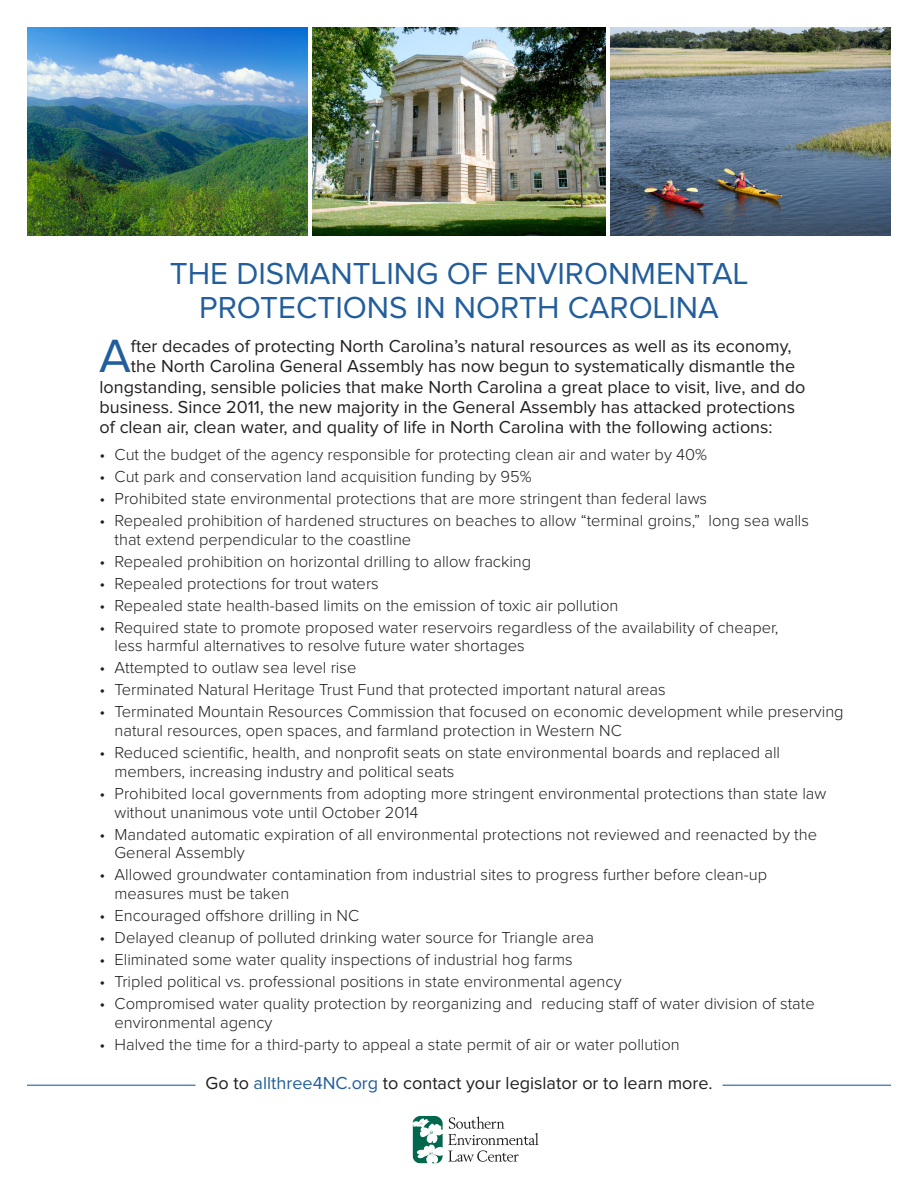
<style>
.page{position:relative;width:918px;height:1188px;background:#fff}
.page>*{position:absolute;margin:0;border:0;box-sizing:border-box;transform-origin:0 0}
.t1{font:48.3px "Proxima Nova";color:#225e9b}
.t2{font:31.5px/34.5px "Proxima Nova";color:#225e9b;text-align:center}
.t3{font:18px "Proxima Nova";color:#231f20}
.t4{font:300 16.5px/18.8px "Proxima Nova";color:#231f20}
.s1{color:#225e9b}
</style>
<div class="page">
<svg style="left:413px;top:1116px;width:126px;height:47px"></svg>
<hr style="left:27px;top:1085px;width:168px;height:1px;background:#225e9b">
<hr style="left:723px;top:1085px;width:168px;height:1px;background:#225e9b">
<img style="left:312px;top:27px;width:294px;height:208px">
<img style="left:27px;top:27px;width:281px;height:208px">
<img style="left:610px;top:27px;width:281px;height:208px">
<p class="t2" style="left:170px;top:257px;width:580px">THE DISMANTLING OF ENVIRONMENTAL<br>PROTECTIONS IN NORTH CAROLINA</p>
<p class="t1" style="left:99px;top:329px;width:33px">A</p>
<p class="t3" style="left:131px;top:336px;width:662px">fter decades of protecting North Carolina’s natural resources as well as its economy,</p>
<p class="t3" style="left:131px;top:356px;width:666px">the North Carolina General Assembly has now begun to systematically dismantle the</p>
<p class="t3" style="left:100px;top:376px;width:707px">longstanding, sensible policies that make North Carolina a great place to visit, live, and do</p>
<p class="t3" style="left:100px;top:397px;width:697px">business. Since 2011, the new majority in the General Assembly has attacked protections</p>
<p class="t3" style="left:100px;top:417px;width:675px">of clean air, clean water, and quality of life in North Carolina with the following actions:</p>
<p class="t4" style="left:100px;top:445px;width:609px">• Cut the budget of the agency responsible for protecting clean air and water by 40%</p>
<p class="t4" style="left:100px;top:467px;width:434px">• Cut park and conservation land acquisition funding by 95%</p>
<p class="t4" style="left:100px;top:489px;width:609px">• Prohibited state environmental protections that are more stringent than federal laws</p>
<p class="t4" style="left:115px;top:511px;width:696px;text-indent:-15px">• Repealed prohibition of hardened structures on beaches to allow “terminal groins,” long sea walls that extend perpendicular to the coastline</p>
<p class="t4" style="left:100px;top:552px;width:433px">• Repealed prohibition on horizontal drilling to allow fracking</p>
<p class="t4" style="left:100px;top:574px;width:281px">• Repealed protections for trout waters</p>
<p class="t4" style="left:100px;top:596px;width:520px">• Repealed state health-based limits on the emission of toxic air pollution</p>
<p class="t4" style="left:115px;top:618px;width:665px;text-indent:-15px">• Required state to promote proposed water reservoirs regardless of the availability of cheaper, less harmful alternatives to resolve future water shortages</p>
<p class="t4" style="left:100px;top:659px;width:258px">• Attempted to outlaw sea level rise</p>
<p class="t4" style="left:100px;top:681px;width:568px">• Terminated Natural Heritage Trust Fund that protected important natural areas</p>
<p class="t4" style="left:115px;top:703px;width:731px;text-indent:-15px">• Terminated Mountain Resources Commission that focused on economic development while preserving natural resources, open spaces, and farmland protection in Western NC</p>
<p class="t4" style="left:115px;top:744px;width:667px;text-indent:-15px">• Reduced scientific, health, and nonprofit seats on state environmental boards and replaced all members, increasing industry and political seats</p>
<p class="t4" style="left:115px;top:784px;width:713px;text-indent:-15px">• Prohibited local governments from adopting more stringent environmental protections than state law without unanimous vote until October 2014</p>
<p class="t4" style="left:115px;top:825px;width:704px;text-indent:-15px">• Mandated automatic expiration of all environmental protections not reviewed and reenacted by the<br>General Assembly</p>
<p class="t4" style="left:115px;top:866px;width:654px;text-indent:-15px">• Allowed groundwater contamination from industrial sites to progress further before clean-up measures must be taken</p>
<p class="t4" style="left:100px;top:907px;width:261px">• Encouraged offshore drilling in NC</p>
<p class="t4" style="left:100px;top:929px;width:496px">• Delayed cleanup of polluted drinking water source for Triangle area</p>
<p class="t4" style="left:100px;top:950px;width:475px">• Eliminated some water quality inspections of industrial hog farms</p>
<p class="t4" style="left:100px;top:972px;width:524px">• Tripled political vs. professional positions in state environmental agency</p>
<p class="t4" style="left:115px;top:994px;width:702px;text-indent:-15px">• Compromised water quality protection by reorganizing and reducing staff of water division of state environmental agency</p>
<p class="t4" style="left:100px;top:1035px;width:582px">• Halved the time for a third-party to appeal a state permit of air or water pollution</p>
<p class="t3" style="left:206px;top:1073px;width:509px">Go to <span class="s1">allthree4NC.org</span> to contact your legislator or to learn more.</p>
</div>
